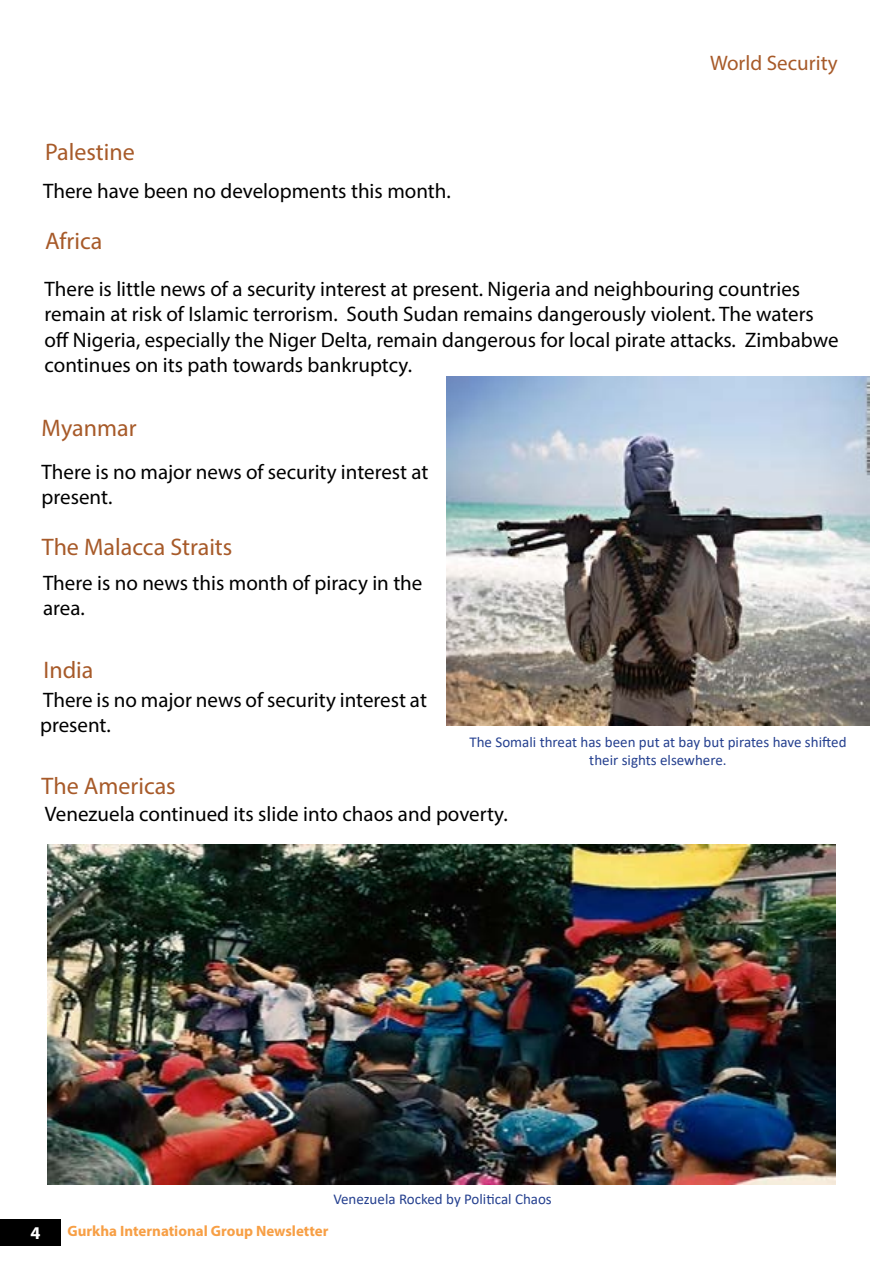
<style>
.page{position:relative;width:893px;height:1263px;background:#fff}
.page>*{position:absolute;margin:0;border:0;box-sizing:border-box;transform-origin:0 0}
.t1{font:24px "Myriad Pro";color:#a75a29}
.t2{font:21px/25.2px "Myriad Pro";color:#000}
.t3{font:21px "Myriad Pro";color:#a75a29}
.t4{font:700 18px "Myriad Pro";color:#fff}
.t5{font:15px/18px "Calibri";color:#25408f;text-align:center}
.t6{font:700 15px "Myriad Pro";color:#f79f45}
</style>
<div class="page">
<div style="left:0;top:1219px;width:60px;height:26px;background:#000"></div>
<img style="left:446px;top:376px;width:423px;height:349px">
<img style="left:47px;top:844px;width:788px;height:340px">
<p class="t1" style="left:45px;top:137px;width:91px">Palestine</p>
<p class="t2" style="left:43px;top:178px;width:409px">There have been no developments this month.</p>
<p class="t3" style="left:710px;top:50px;width:129px">World Security</p>
<p class="t1" style="left:45px;top:226px;width:59px">Africa</p>
<p class="t2" style="left:45px;top:276px;width:795px">There is little news of a security interest at present. Nigeria and neighbouring countries remain at risk of Islamic terrorism. South Sudan remains dangerously violent. The waters off Nigeria, especially the Niger Delta, remain dangerous for local pirate attacks. Zimbabwe continues on its path towards bankruptcy.</p>
<p class="t1" style="left:42px;top:413px;width:96px">Myanmar</p>
<p class="t2" style="left:42px;top:459px;width:388px">There is no major news of security interest at present.</p>
<p class="t1" style="left:42px;top:532px;width:192px">The Malacca Straits</p>
<p class="t2" style="left:43px;top:570px;width:381px">There is no news this month of piracy in the area.</p>
<p class="t1" style="left:43px;top:655px;width:52px">India</p>
<p class="t2" style="left:40px;top:687px;width:388px">There is no major news of security interest at present.</p>
<p class="t5" style="left:469px;top:733px;width:379px">The Somali threat has been put at bay but pirates have shifted their sights elsewhere.</p>
<p class="t1" style="left:42px;top:771px;width:136px">The Americas</p>
<p class="t2" style="left:45px;top:801px;width:464px">Venezuela continued its slide into chaos and poverty.</p>
<p class="t5" style="left:333px;top:1190px;width:220px">Venezuela Rocked by Political Chaos</p>
<p class="t4" style="left:30px;top:1221px;width:11px">4</p>
<p class="t6" style="left:67px;top:1221px;width:263px">Gurkha International Group Newsletter</p>
</div>
